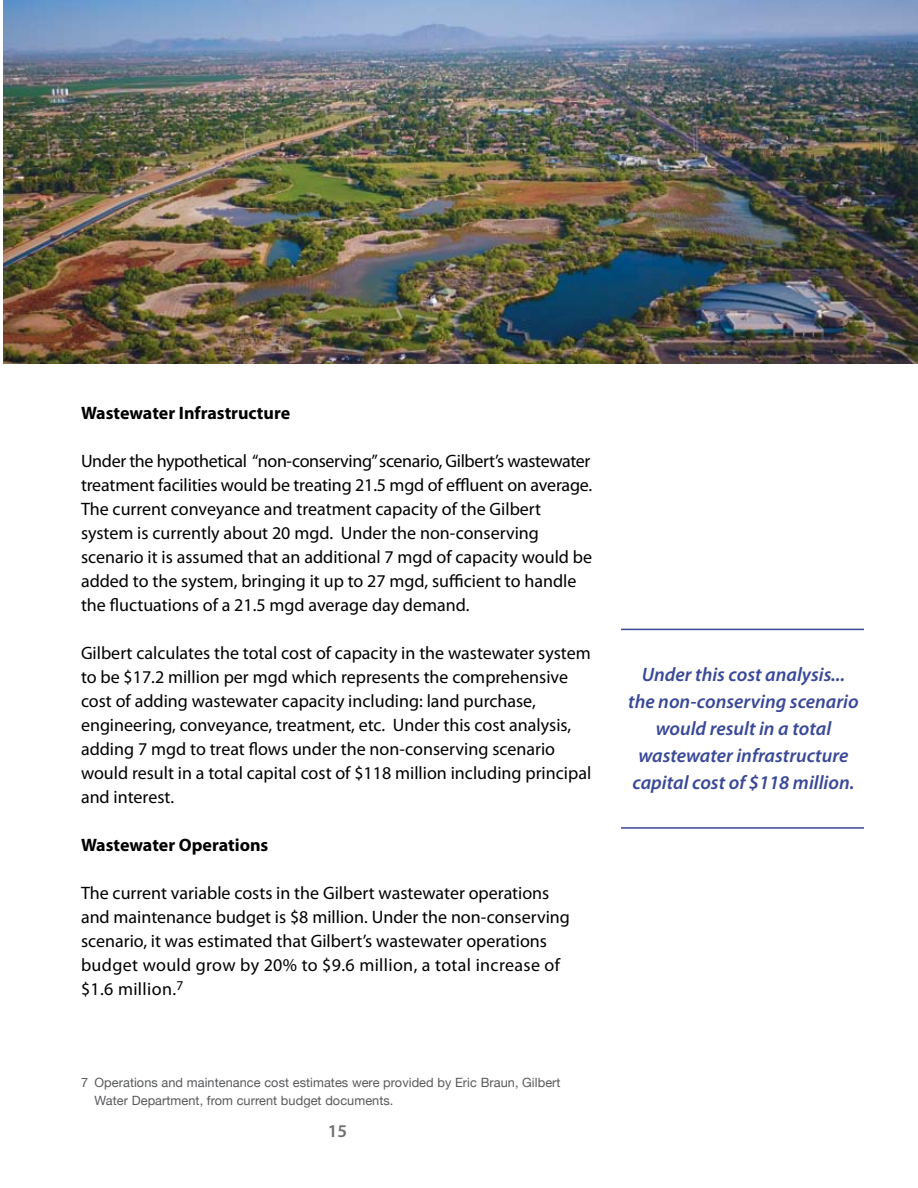
<style>
.page{position:relative;width:918px;height:1188px;background:#fff}
.page>*{position:absolute;margin:0;border:0;box-sizing:border-box;transform-origin:0 0}
.t1{font:italic 600 19.5px/27px "Myriad Pro";color:#394997;text-align:center}
.t2{font:18px/24px "Myriad Pro";color:#000}
.t3{font:700 18px "Myriad Pro";color:#000}
.t4{font:600 18px "Myriad Pro";color:#6f7073}
.t5{font:12.75px/18px "Helvetica Neue";letter-spacing:.005em;color:#58595b}
</style>
<div class="page">
<hr style="left:621px;top:629px;width:243px;height:1px;background:#394997">
<hr style="left:621px;top:827px;width:243px;height:2px;background:#394997">
<img style="left:3px;top:0;width:915px;height:363px">
<p class="t3" style="left:81px;top:401px;width:211px">Wastewater Infrastructure</p>
<p class="t2" style="left:81px;top:448px;width:513px">Under the hypothetical “non-conserving” scenario, Gilbert’s wastewater treatment facilities would be treating 21.5 mgd of effluent on average.<br>The current conveyance and treatment capacity of the Gilbert system is currently about 20 mgd. Under the non-conserving scenario it is assumed that an additional 7 mgd of capacity would be added to the system, bringing it up to 27 mgd, sufficient to handle the fluctuations of a 21.5 mgd average day demand.</p>
<p class="t2" style="left:81px;top:640px;width:512px">Gilbert calculates the total cost of capacity in the wastewater system to be $17.2 million per mgd which represents the comprehensive cost of adding wastewater capacity including: land purchase, engineering, conveyance, treatment, etc. Under this cost analysis, adding 7 mgd to treat flows under the non-conserving scenario would result in a total capital cost of $118 million including principal and interest.</p>
<p class="t3" style="left:81px;top:833px;width:189px">Wastewater Operations</p>
<p class="t2" style="left:81px;top:880px;width:490px">The current variable costs in the Gilbert wastewater operations and maintenance budget is $8 million. Under the non-conserving scenario, it was estimated that Gilbert’s wastewater operations budget would grow by 20% to $9.6 million, a total increase of $1.6 million.<sup>7</sup></p>
<p class="t5" style="left:95px;top:1073px;width:468px;text-indent:-14px">7 Operations and maintenance cost estimates were provided by Eric Braun, Gilbert<br>Water Department, from current budget documents.</p>
<p class="t4" style="left:328px;top:1120px;width:21px">15</p>
<p class="t1" style="left:628px;top:661px;width:232px">Under this cost analysis... the non-conserving scenario would result in a total wastewater infrastructure capital cost of $118 million.</p>
</div>
